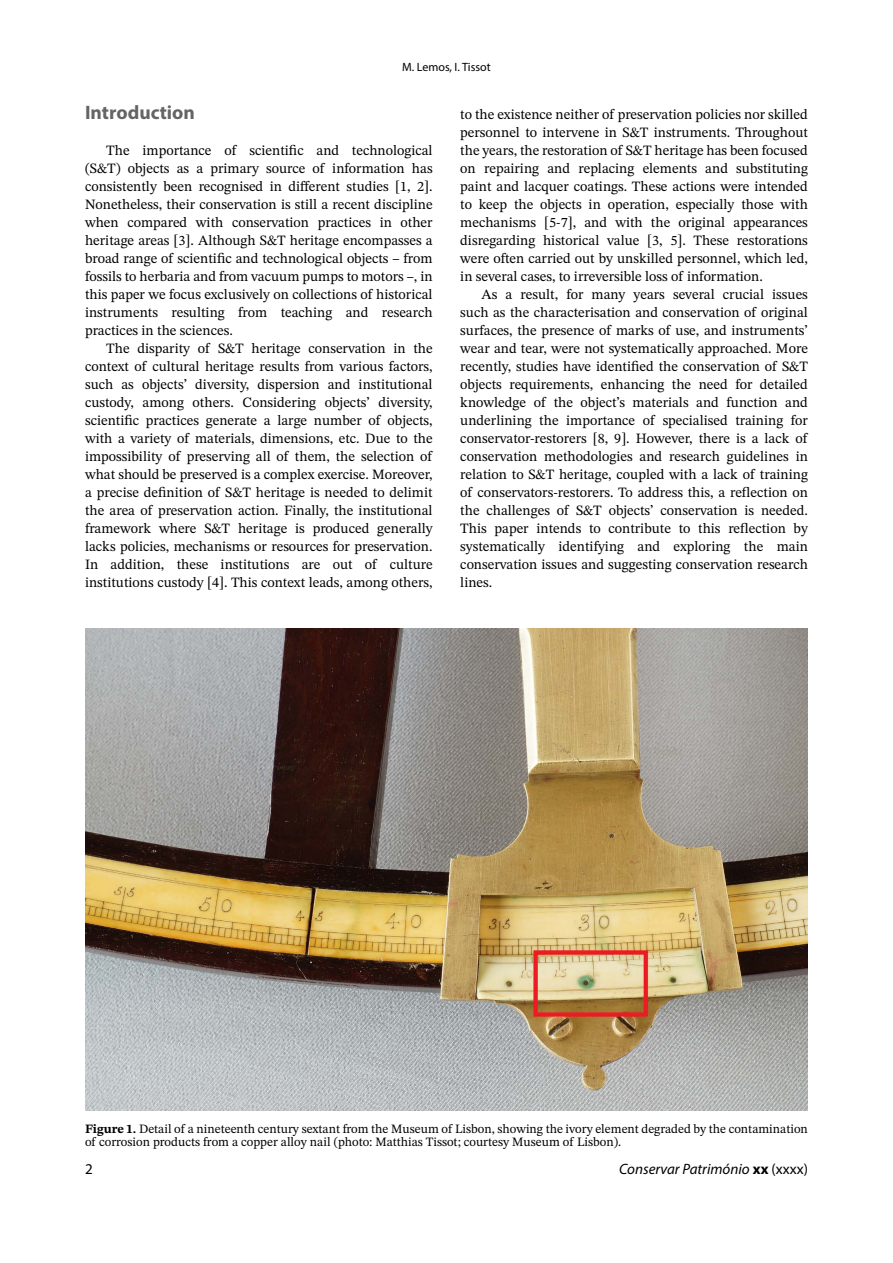
<style>
.page{position:relative;width:893px;height:1263px;background:#fff}
.page>*{position:absolute;margin:0;border:0;box-sizing:border-box;transform-origin:0 0}
.t1{font:700 19.5px "Myriad Pro";color:#646464}
.t2{font:italic 15px "Myriad Pro";color:#000}
.t3{font:15px "Myriad Pro";color:#000}
.t4{font:14.25px/18px "STIX Two Text";color:#000;text-align:justify}
.t5{font:12.75px/13.5px "STIX Two Text";color:#000}
.t6{font:12px "Myriad Pro";color:#000}
.s1{font-weight:700}
.s2{font-weight:700;font-style:normal}
.s3{font-style:normal}
</style>
<div class="page">
<img style="left:85px;top:629px;width:723px;height:481px">
<p class="t6" style="left:402px;top:59px;width:90px">M. Lemos, I. Tissot</p>
<h1 class="t1" style="left:85px;top:100px;width:111px">Introduction</h1>
<p class="t4" style="left:85px;top:141px;width:349px;text-indent:21px">The importance of scientific and technological (S&amp;T) objects as a primary source of information has consistently been recognised in different studies [1, 2].<br>Nonetheless, their conservation is still a recent discipline when compared with conservation practices in other heritage areas [3]. Although S&amp;T heritage encompasses a broad range of scientific and technological objects – from fossils to herbaria and from vacuum pumps to motors –, in this paper we focus exclusively on collections of historical instruments resulting from teaching and research practices in the sciences.</p>
<p class="t4" style="left:85px;top:339px;width:349px;text-indent:21px">The disparity of S&amp;T heritage conservation in the context of cultural heritage results from various factors, such as objects’ diversity, dispersion and institutional custody, among others. Considering objects’ diversity, scientific practices generate a large number of objects, with a variety of materials, dimensions, etc. Due to the impossibility of preserving all of them, the selection of what should be preserved is a complex exercise. Moreover, a precise definition of S&amp;T heritage is needed to delimit the area of preservation action. Finally, the institutional framework where S&amp;T heritage is produced generally lacks policies, mechanisms or resources for preservation.<br>In addition, these institutions are out of culture institutions custody [4]. This context leads, among others,</p>
<p class="t4" style="left:460px;top:105px;width:349px">to the existence neither of preservation policies nor skilled personnel to intervene in S&amp;T instruments. Throughout the years, the restoration of S&amp;T heritage has been focused on repairing and replacing elements and substituting paint and lacquer coatings. These actions were intended to keep the objects in operation, especially those with mechanisms [5-7], and with the original appearances disregarding historical value [3, 5]. These restorations were often carried out by unskilled personnel, which led, in several cases, to irreversible loss of information.</p>
<p class="t4" style="left:460px;top:285px;width:349px;text-indent:21px">As a result, for many years several crucial issues such as the characterisation and conservation of original surfaces, the presence of marks of use, and instruments’ wear and tear, were not systematically approached. More recently, studies have identified the conservation of S&amp;T objects requirements, enhancing the need for detailed knowledge of the object’s materials and function and underlining the importance of specialised training for conservator-restorers [8, 9]. However, there is a lack of conservation methodologies and research guidelines in relation to S&amp;T heritage, coupled with a lack of training of conservators-restorers. To address this, a reflection on the challenges of S&amp;T objects’ conservation is needed.<br>This paper intends to contribute to this reflection by systematically identifying and exploring the main conservation issues and suggesting conservation research lines.</p>
<p class="t5" style="left:85px;top:1122px;width:724px"><span class="s1">Figure 1.</span> Detail of a nineteenth century sextant from the Museum of Lisbon, showing the ivory element degraded by the contamination of corrosion products from a copper alloy nail (photo: Matthias Tissot; courtesy Museum of Lisbon).</p>
<p class="t3" style="left:85px;top:1160px;width:9px">2</p>
<p class="t2" style="left:619px;top:1160px;width:190px">Conservar Património <span class="s2">xx</span> <span class="s3">(xxxx)</span></p>
</div>
